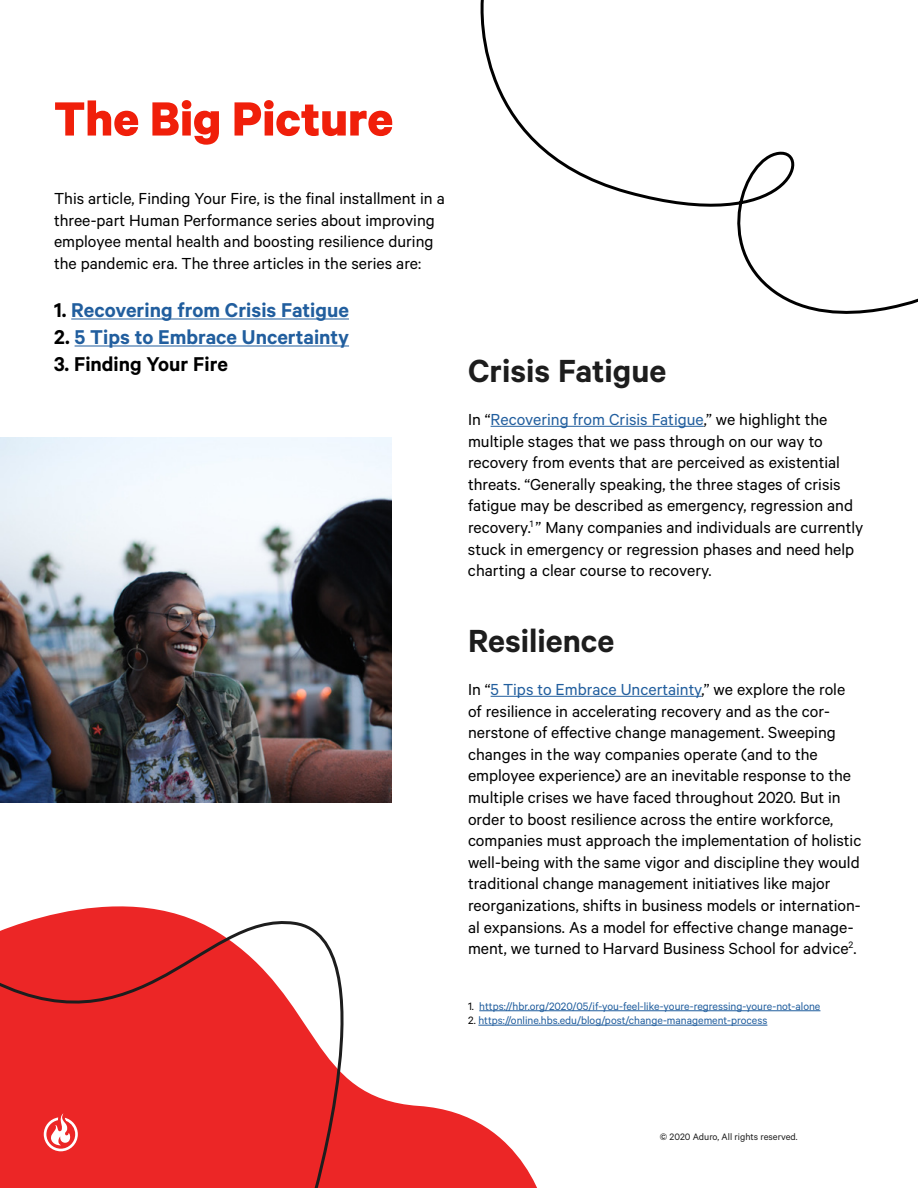
<style>
.page{position:relative;width:918px;height:1188px;background:#fff}
.page>*{position:absolute;margin:0;border:0;box-sizing:border-box;transform-origin:0 0}
.t1{font:700 54px "Calibre";color:#f01f0a}
.t2{font:600 36px "Calibre";color:#1d1d1d}
.t3{font:600 22.5px "Calibre";color:#215e9e}
.t4{font:600 22.5px "Calibre";color:#000}
.t5{font:18px/21.6px "Calibre";color:#000}
.t6{font:12px "Calibre";color:#215e9e}
.t7{font:10.5px "Calibre";color:#1d1d1d}
.s1{color:#000}
.s2{color:#215e9e}
</style>
<div class="page">
<svg style="left:390px;top:1010px;width:158px;height:178px"></svg>
<hr style="left:71px;top:319px;width:278px;height:1px;background:#215e9e">
<hr style="left:75px;top:346px;width:274px;height:1px;background:#215e9e">
<hr style="left:491px;top:426px;width:213px;height:1px;background:#215e9e">
<hr style="left:491px;top:696px;width:211px;height:1px;background:#215e9e">
<img style="left:0;top:438px;width:392px;height:364px">
<svg style="left:480px;top:0;width:438px;height:314px"></svg>
<svg style="left:0;top:906px;width:390px;height:282px"></svg>
<hr style="left:479px;top:1011px;width:341px;height:1px;background:#215e9e">
<hr style="left:478px;top:1025px;width:289px;height:1px;background:#215e9e">
<h1 class="t1" style="left:54px;top:86px;width:341px">The Big Picture</h1>
<p class="t5" style="left:54px;top:187px;width:392px">This article, Finding Your Fire, is the final installment in a three-part Human Performance series about improving employee mental health and boosting resilience during the pandemic era. The three articles in the series are:</p>
<p class="t3" style="left:54px;top:297px;width:296px"><span class="s1">1.</span> Recovering from Crisis Fatigue</p>
<p class="t3" style="left:54px;top:324px;width:297px"><span class="s1">2.</span> 5 Tips to Embrace Uncertainty</p>
<p class="t4" style="left:54px;top:351px;width:175px">3. Finding Your Fire</p>
<h2 class="t2" style="left:468px;top:349px;width:200px">Crisis Fatigue</h2>
<p class="t5" style="left:468px;top:408px;width:397px">In “<span class="s2">Recovering from Crisis Fatigue</span>,” we highlight the multiple stages that we pass through on our way to recovery from events that are perceived as existential threats. “Generally speaking, the three stages of crisis fatigue may be described as emergency, regression and recovery.<sup>1</sup> ” Many companies and individuals are currently stuck in emergency or regression phases and need help charting a clear course to recovery.</p>
<h2 class="t2" style="left:468px;top:619px;width:148px">Resilience</h2>
<p class="t5" style="left:468px;top:678px;width:395px">In “<span class="s2">5 Tips to Embrace Uncertainty</span>,” we explore the role of resilience in accelerating recovery and as the cor&shy;nerstone of effective change management. Sweeping changes in the way companies operate (and to the employee experience) are an inevitable response to the multiple crises we have faced throughout 2020. But in order to boost resilience across the entire workforce, companies must approach the implementation of holistic well-being with the same vigor and discipline they would traditional change management initiatives like major reorganizations, shifts in business models or internation&shy;al expansions. As a model for effective change manage&shy;ment, we turned to Harvard Business School for advice<sup>2</sup>.</p>
<p class="t6" style="left:468px;top:999px;width:354px"><span class="s1">1.</span> https://hbr.org/2020/05/if-you-feel-like-youre-regressing-youre-not-alone</p>
<p class="t6" style="left:468px;top:1014px;width:301px"><span class="s1">2.</span> https://online.hbs.edu/blog/post/change-management-process</p>
<p class="t7" style="left:660px;top:1131px;width:139px">© 2020 Aduro, All rights reserved.</p>
</div>
